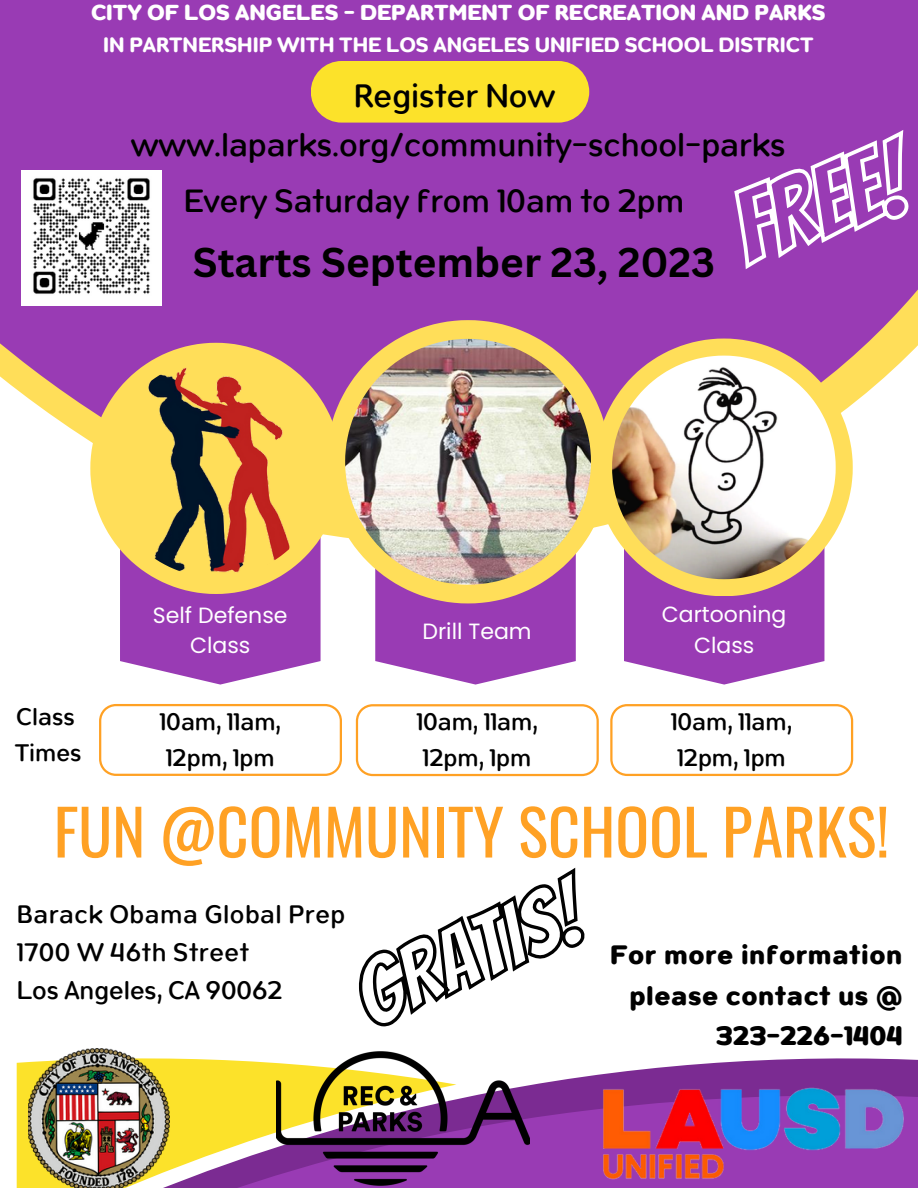
<style>
.page{position:relative;width:918px;height:1188px;background:#fff}
.page>*{position:absolute;margin:0;border:0;box-sizing:border-box;transform-origin:0 0}
.t1{font:62.7px "Oswald";color:#ffa124}
.t2{font:700 40.5px "Canva Sans";color:#000}
.t3{font:500 35.55px "Opun";color:#000}
.t4{font:500 35.25px "Opun";color:#000}
.t5{font:800 29.25px "Opun";letter-spacing:.02em;color:#000}
.t6{font:800 29.25px "Opun";color:#000}
.t7{font:500 27.75px "Opun";letter-spacing:.02em;color:#000}
.t8{font:500 27.75px "Opun";color:#000}
.t9{font:500 26.25px/36px "Opun";color:#000}
.t10{font:800 23.85px "Opun";color:#fff}
.t11{font:700 22.65px "Opun";color:#fff}
.t12{font:22.05px "Poppins";color:#fff}
</style>
<div class="page">
<div style="left:0;top:0;width:918px;height:441px;background:#993bb4"></div>
<svg style="left:120px;top:594px;width:201px;height:91px;background:#a655be"></svg>
<svg style="left:90px;top:343px;width:236px;height:251px"></svg>
<img style="left:107px;top:359px;width:218px;height:218px">
<svg style="left:624px;top:596px;width:200px;height:89px;background:#a655be"></svg>
<div style="left:311px;top:61px;width:278px;height:62px;background:#fce22a;border-radius:31px"></div>
<svg style="left:17px;top:1058px;width:901px;height:130px;fill:#fce22a"></svg>
<svg style="left:170px;top:1091px;width:748px;height:97px;background:#be8483"></svg>
<img style="left:28px;top:1048px;width:142px;height:140px">
<img style="left:276px;top:1052px;width:253px;height:134px">
<img style="left:598px;top:1058px;width:311px;height:130px">
<img style="left:22px;top:171px;width:139px;height:135px">
<svg style="left:610px;top:339px;width:243px;height:257px"></svg>
<img style="left:612px;top:356px;width:224px;height:223px">
<svg style="left:99px;top:704px;width:243px;height:72px"></svg>
<svg style="left:610px;top:704px;width:243px;height:72px"></svg>
<svg style="left:375px;top:603px;width:201px;height:82px;background:#a858bf"></svg>
<svg style="left:326px;top:320px;width:284px;height:283px"></svg>
<img style="left:345px;top:339px;width:246px;height:246px">
<svg style="left:716px;top:127px;width:202px;height:147px;background:#aa5bc0"></svg>
<svg style="left:356px;top:704px;width:243px;height:72px"></svg>
<svg style="left:359px;top:867px;width:226px;height:160px"></svg>
<p class="t10" style="left:91px;top:-2px;width:736px">CITY OF LOS ANGELES - DEPARTMENT OF RECREATION AND PARKS</p>
<p class="t11" style="left:103px;top:31px;width:712px">IN PARTNERSHIP WITH THE LOS ANGELES UNIFIED SCHOOL DISTRICT</p>
<p class="t3" style="left:354px;top:73px;width:203px">Register Now</p>
<p class="t3" style="left:131px;top:122px;width:656px">www.laparks.org/community-school-parks</p>
<p class="t4" style="left:184px;top:179px;width:502px">Every Saturday from 10am to 2pm</p>
<p class="t2" style="left:193px;top:234px;width:524px">Starts September 23, 2023</p>
<p class="t9" style="left:16px;top:698px;width:60px">Class</p>
<p class="t9" style="left:15px;top:734px;width:69px">Times</p>
<p class="t12" style="left:153px;top:600px;width:136px">Self Defense</p>
<p class="t12" style="left:190px;top:630px;width:62px">Class</p>
<p class="t12" style="left:423px;top:616px;width:111px">Drill Team</p>
<p class="t12" style="left:662px;top:599px;width:126px">Cartooning</p>
<p class="t12" style="left:694px;top:630px;width:62px">Class</p>
<p class="t9" style="left:160px;top:703px;width:123px">10am, 11am,<br>12pm, 1pm</p>
<p class="t9" style="left:671px;top:703px;width:123px">10am, 11am,<br>12pm, 1pm</p>
<p class="t9" style="left:416px;top:703px;width:123px">10am, 11am,<br>12pm, 1pm</p>
<p class="t1" style="left:54px;top:783px;width:837px">FUN @COMMUNITY SCHOOL PARKS!</p>
<p class="t7" style="left:17px;top:897px;width:330px">Barack Obama Global Prep</p>
<p class="t7" style="left:17px;top:935px;width:234px">1700 W 46th Street</p>
<p class="t8" style="left:17px;top:974px;width:267px">Los Angeles, CA 90062</p>
<p class="t5" style="left:610px;top:937px;width:294px">For more information</p>
<p class="t5" style="left:629px;top:978px;width:274px">please contact us @</p>
<p class="t6" style="left:716px;top:1018px;width:189px">323-226-1404</p>
</div>
